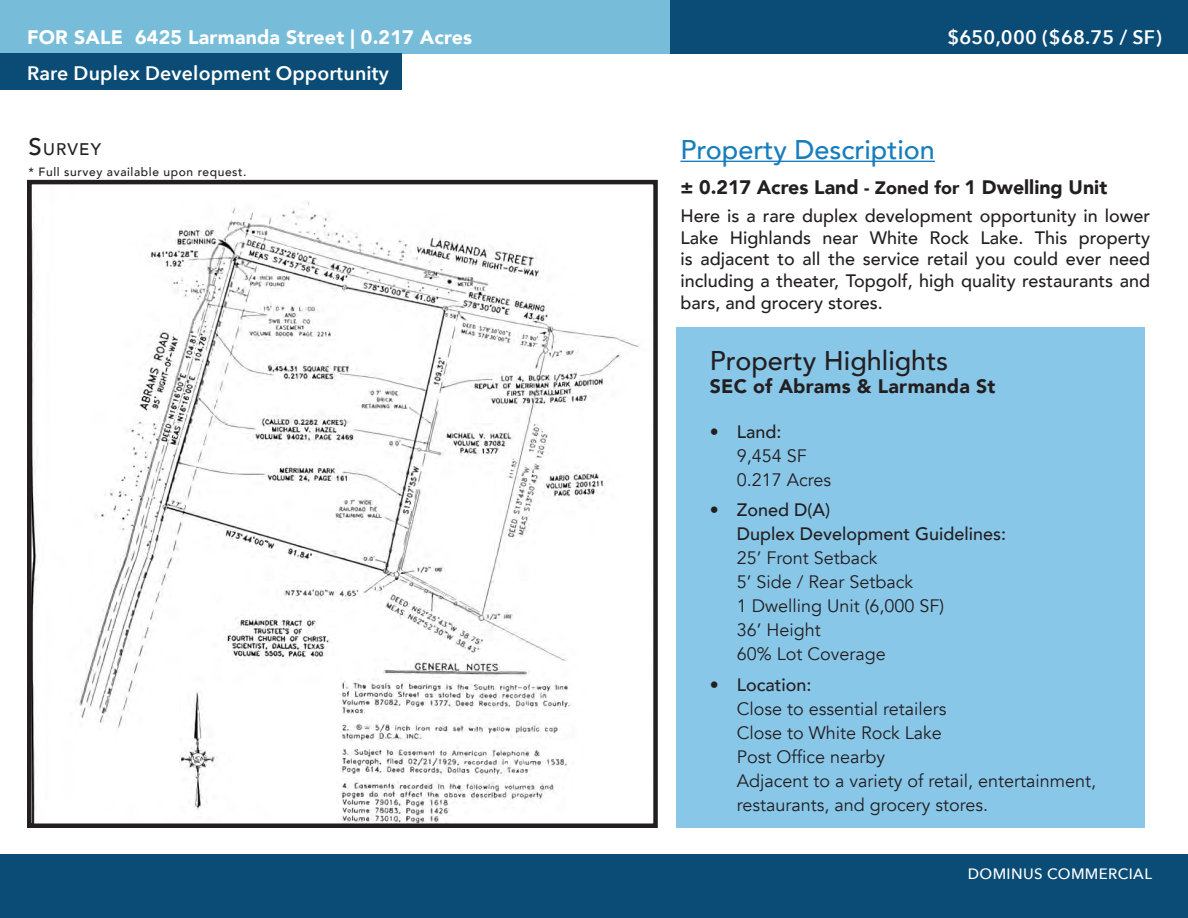
<style>
.page{position:relative;width:1188px;height:918px;background:#fff}
.page>*{position:absolute;margin:0;border:0;box-sizing:border-box;transform-origin:0 0}
.t1{font:500 27px "Avenir";color:#187dbc}
.t2{font:500 27px "Avenir";color:#231f20}
.t3{font:900 19.5px "Avenir";color:#231f20}
.t4{font:600 19.5px "Avenir Next";letter-spacing:.01em;color:#fff}
.t5{font:900 19.5px "Avenir";letter-spacing:.01em;color:#fff}
.t6{font:500 18px/21.6px "Avenir";color:#231f20;text-align:justify}
.t7{font:18px/24px "Avenir";color:#231f20}
.t8{font:500 16.8px "Avenir";letter-spacing:.07em;color:#231f20}
.t9{font:500 15px "Avenir Next";letter-spacing:.025em;color:#fff}
.t10{font:500 12px "Avenir";letter-spacing:.05em;color:#231f20}
.s1{font-size:24px}
.s2{font-size:18px}
</style>
<div class="page">
<div style="left:0;top:854px;width:1188px;height:64px;background:#0a4c75"></div>
<div style="left:670px;top:0;width:518px;height:54px;background:#0a4c75"></div>
<div style="left:0;top:0;width:670px;height:54px;background:#77bdd9"></div>
<div style="left:0;top:53px;width:402px;height:37px;background:#0a4c75"></div>
<img style="left:32px;top:201px;width:608px;height:622px">
<div style="left:27px;top:180px;width:631px;height:648px;border:4px solid #231f20"></div>
<hr style="left:680px;top:161px;width:255px;height:1px;background:#187dbc">
<div style="left:676px;top:327px;width:469px;height:500px;background:#89c7e9"></div>
<p class="t5" style="left:27px;top:20px;width:447px">FOR SALE 6425 Larmanda Street | 0.217 Acres</p>
<p class="t4" style="left:947px;top:20px;width:216px">$650,000 ($68.75 / SF)</p>
<p class="t4" style="left:27px;top:57px;width:363px">Rare Duplex Development Opportunity</p>
<p class="t8" style="left:28px;top:134px;width:74px"><span class="s1">S</span>URVEY</p>
<p class="t10" style="left:28px;top:161px;width:220px">* Full survey available upon request.</p>
<p class="t1" style="left:680px;top:127px;width:256px">Property Description</p>
<p class="t3" style="left:680px;top:170px;width:428px">± 0.217 Acres Land <span class="s2">- Zoned for</span> 1 Dwelling Unit</p>
<p class="t6" style="left:680px;top:204px;width:471px">Here is a rare duplex development opportunity in lower Lake Highlands near White Rock Lake. This property is adjacent to all the service retail you could ever need including a theater, Topgolf, high quality restaurants and bars, and grocery stores.</p>
<p class="t2" style="left:710px;top:337px;width:240px">Property Highlights</p>
<p class="t3" style="left:710px;top:370px;width:287px">SEC of Abrams &amp; Larmanda St</p>
<p class="t6" style="left:710px;top:420px;width:73px">• Land:</p>
<p class="t7" style="left:737px;top:444px;width:72px">9,454 SF</p>
<p class="t7" style="left:737px;top:468px;width:96px">0.217 Acres</p>
<p class="t6" style="left:737px;top:497px;width:271px;line-height:24px;text-indent:-27px">• Zoned D(A)<br>Duplex Development Guidelines:</p>
<p class="t7" style="left:737px;top:547px;width:142px">25’ Front Setback</p>
<p class="t7" style="left:737px;top:571px;width:178px">5’ Side / Rear Setback</p>
<p class="t7" style="left:737px;top:595px;width:209px">1 Dwelling Unit (6,000 SF)</p>
<p class="t7" style="left:737px;top:619px;width:86px">36’ Height</p>
<p class="t7" style="left:737px;top:643px;width:151px">60% Lot Coverage</p>
<p class="t6" style="left:710px;top:673px;width:103px">• Location:</p>
<p class="t7" style="left:737px;top:697px;width:211px">Close to essential retailers</p>
<p class="t7" style="left:737px;top:721px;width:207px">Close to White Rock Lake</p>
<p class="t7" style="left:737px;top:745px;width:150px">Post Office nearby</p>
<p class="t7" style="left:737px;top:769px;width:361px">Adjacent to a variety of retail, entertainment, restaurants, and grocery stores.</p>
<p class="t9" style="left:968px;top:861px;width:186px">DOMINUS COMMERCIAL</p>
</div>
